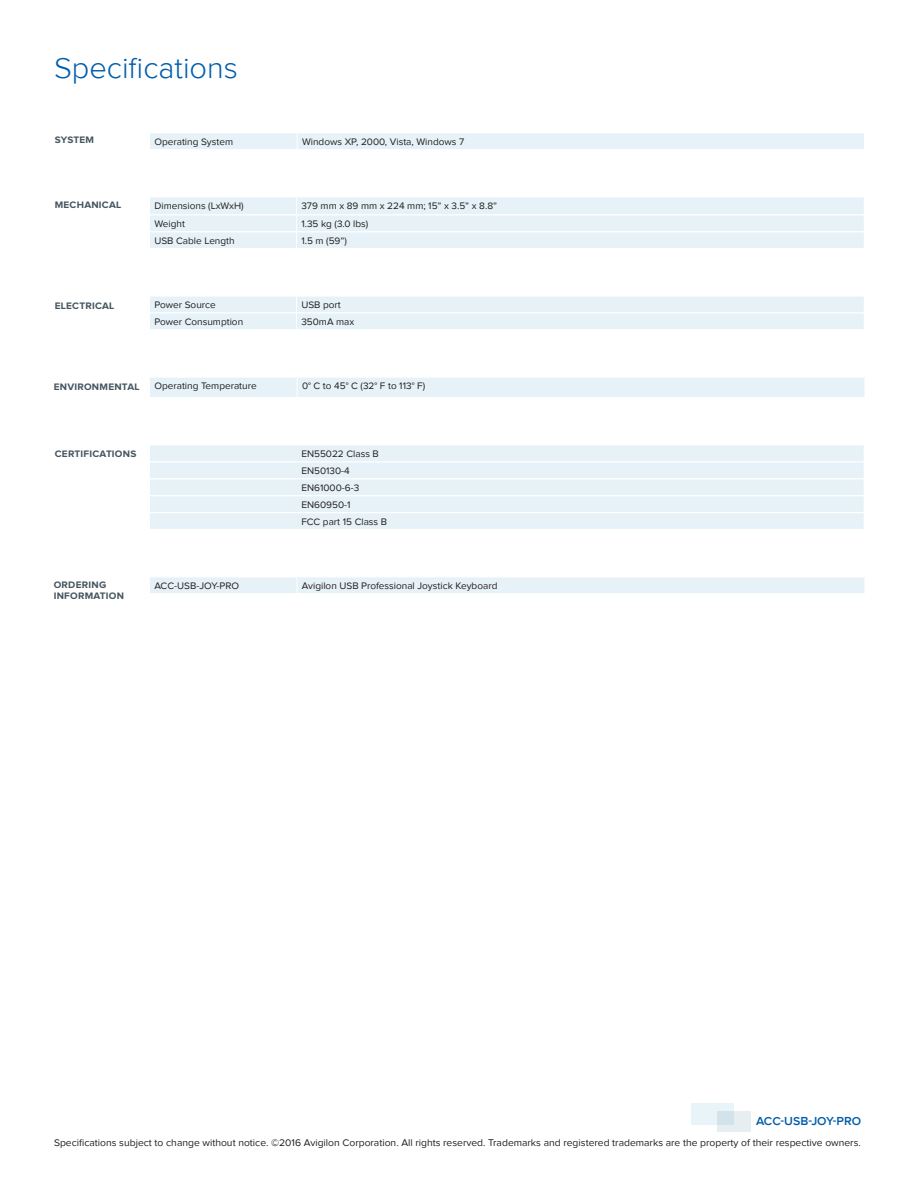
<style>
.page{position:relative;width:918px;height:1188px;background:#fff}
.page>*{position:absolute;margin:0;border:0;box-sizing:border-box;transform-origin:0 0}
.t1{font:300 30px "Proxima Nova";color:#015dab}
.t2{font:600 12px "Proxima Nova";color:#015dab}
.Contact{font:10.05px "Proxima Nova";color:#231f20}
.Spec_body{font:9.75px "Proxima Nova";color:#231f20}
.Spec_Heading{font:700 9.75px "Proxima Nova";letter-spacing:.025em;color:#45555f}
</style>
<div class="page">
<div style="left:150px;top:133px;width:714px;height:16px;background:#e6f2f8"></div>
<svg style="left:150px;top:197px;width:714px;height:51px;background:#e7f2f8"></svg>
<svg style="left:150px;top:296px;width:714px;height:33px;background:#e7f2f8"></svg>
<div style="left:150px;top:378px;width:714px;height:19px;background:#e6f2f8"></div>
<div style="left:150px;top:446px;width:714px;height:83px;background:#e6f2f8"></div>
<hr style="left:150px;top:461px;width:146px;height:1px;background:#fff">
<hr style="left:296px;top:461px;width:568px;height:1px;background:#fff">
<hr style="left:150px;top:478px;width:146px;height:1px;background:#fff">
<hr style="left:296px;top:478px;width:568px;height:1px;background:#fff">
<hr style="left:150px;top:495px;width:146px;height:1px;background:#fff">
<hr style="left:296px;top:495px;width:568px;height:1px;background:#fff">
<hr style="left:150px;top:512px;width:146px;height:1px;background:#fff">
<hr style="left:296px;top:512px;width:568px;height:1px;background:#fff">
<div style="left:150px;top:577px;width:714px;height:16px;background:#e6f2f8"></div>
<div style="left:717px;top:1111px;width:34px;height:20px;background:#e7eef1"></div>
<svg style="left:691px;top:1103px;width:43px;height:21px"></svg>
<h1 class="t1" style="left:54px;top:50px;width:186px">Specifications</h1>
<p class="Spec_Heading" style="left:55px;top:134px;width:41px">SYSTEM</p>
<p class="Spec_body" style="left:154px;top:136px;width:80px">Operating System</p>
<p class="Spec_body" style="left:302px;top:136px;width:164px">Windows XP, 2000, Vista, Windows 7</p>
<p class="Spec_Heading" style="left:55px;top:199px;width:68px">MECHANICAL</p>
<p class="Spec_Heading" style="left:55px;top:300px;width:61px">ELECTRICAL</p>
<p class="Spec_body" style="left:154px;top:200px;width:91px">Dimensions (LxWxH)</p>
<p class="Spec_body" style="left:301px;top:200px;width:197px">379 mm x 89 mm x 224 mm; 15” x 3.5” x 8.8”</p>
<p class="Spec_body" style="left:154px;top:218px;width:32px">Weight</p>
<p class="Spec_body" style="left:301px;top:218px;width:69px">1.35 kg (3.0 lbs)</p>
<p class="Spec_body" style="left:154px;top:235px;width:82px">USB Cable Length</p>
<p class="Spec_body" style="left:301px;top:235px;width:47px">1.5 m (59”)</p>
<p class="Spec_body" style="left:154px;top:299px;width:63px">Power Source</p>
<p class="Spec_body" style="left:301px;top:299px;width:41px">USB port</p>
<p class="Spec_body" style="left:154px;top:316px;width:90px">Power Consumption</p>
<p class="Spec_body" style="left:301px;top:316px;width:55px">350mA max</p>
<p class="Spec_Heading" style="left:54px;top:381px;width:87px">ENVIRONMENTAL</p>
<p class="Spec_body" style="left:154px;top:381px;width:104px">Operating Temperature</p>
<p class="Spec_body" style="left:302px;top:381px;width:125px">0° C to 45° C (32° F to 113° F)</p>
<p class="Spec_Heading" style="left:55px;top:448px;width:83px">CERTIFICATIONS</p>
<p class="Spec_body" style="left:301px;top:448px;width:79px">EN55022 Class B</p>
<p class="Spec_body" style="left:301px;top:465px;width:50px">EN50130-4</p>
<p class="Spec_body" style="left:301px;top:482px;width:59px">EN61000-6-3</p>
<p class="Spec_body" style="left:301px;top:499px;width:51px">EN60950-1</p>
<p class="Spec_body" style="left:301px;top:516px;width:87px">FCC part 15 Class B</p>
<p class="Spec_Heading" style="left:54px;top:580px;width:54px">ORDERING</p>
<p class="Spec_body" style="left:154px;top:580px;width:86px">ACC-USB-JOY-PRO</p>
<p class="Spec_body" style="left:302px;top:580px;width:197px">Avigilon USB Professional Joystick Keyboard</p>
<p class="Spec_Heading" style="left:54px;top:590px;width:72px">INFORMATION</p>
<p class="t2" style="left:756px;top:1114px;width:107px">ACC-USB-JOY-PRO</p>
<p class="Contact" style="left:54px;top:1137px;width:808px">Specifications subject to change without notice. ©2016 Avigilon Corporation. All rights reserved. Trademarks and registered trademarks are the property of their respective owners.</p>
</div>
